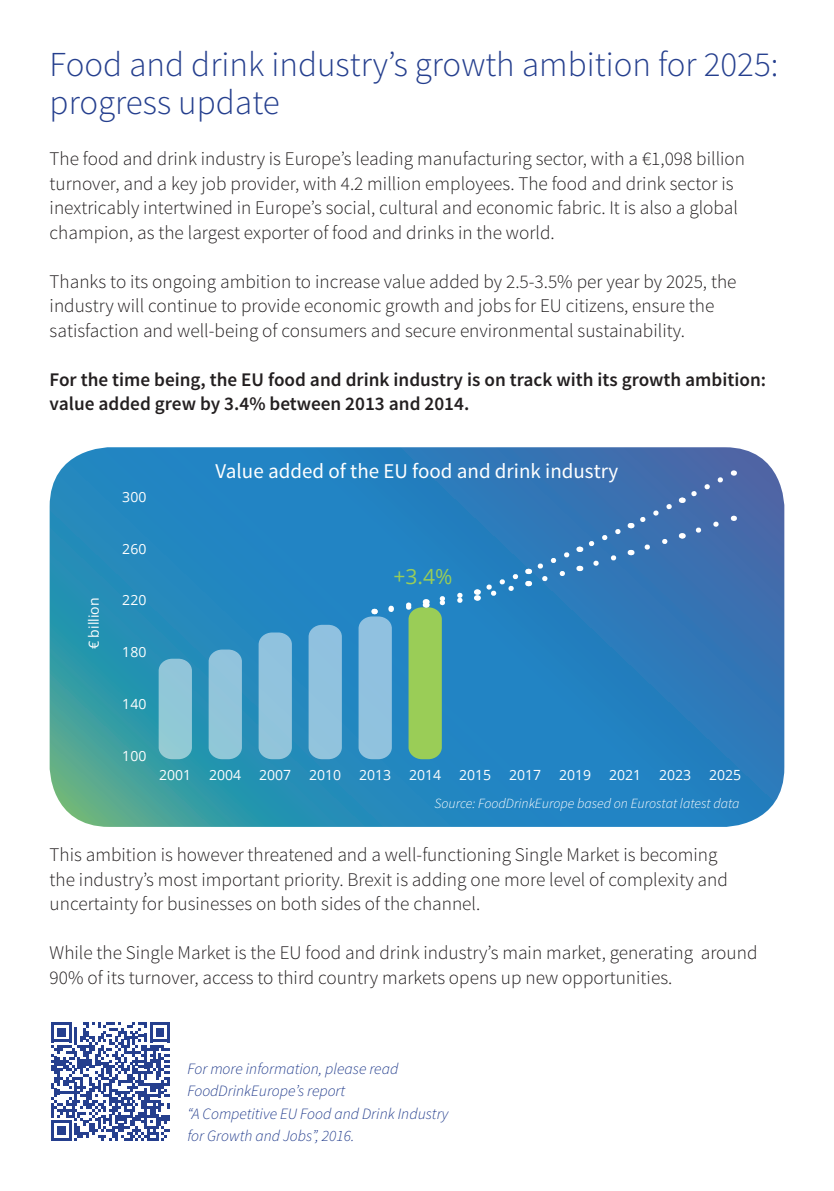
<style>
.page{position:relative;width:834px;height:1191px;background:#fff}
.page>*{position:absolute;margin:0;border:0;box-sizing:border-box;transform-origin:0 0}
.t1{font:300 35px/38.5px "Source Sans Pro";color:#253f8e}
.t2{font:21px "Source Sans Pro";color:#fff}
.t3{font:21px "Open Sans";color:#8bc63e}
.t4{font:300 19.25px/24.5px "Source Sans Pro";color:#231f20}
.t5{font:600 19.25px/24.5px "Source Sans Pro";color:#231f20}
.t6{font:italic 300 15.75px/22.6px "Source Sans Pro";color:#253f8e}
.t7{font:14px "Open Sans";color:#fff}
.t8{font:italic 300 14px "Source Sans Pro";color:#fff}
</style>
<div class="page">
<svg style="left:50px;top:447px;width:734px;height:380px;background:#2a85b9"></svg>
<svg style="left:308px;top:625px;width:34px;height:134px;background:#8bbfdc"></svg>
<svg style="left:258px;top:632px;width:34px;height:127px;background:#8ac0da"></svg>
<svg style="left:208px;top:649px;width:34px;height:110px;background:#8ac1d7"></svg>
<div style="left:159px;top:658px;width:33px;height:101px;background:#90c7d7"></div>
<svg style="left:358px;top:589px;width:108px;height:170px;background:#5fa7af"></svg>
<svg style="left:476px;top:473px;width:251px;height:129px;background:#3878b6"></svg>
<svg style="left:51px;top:1022px;width:119px;height:118px"></svg>
<h1 class="t1" style="left:50px;top:45px;width:730px">Food and drink industry’s growth ambition for 2025: progress update</h1>
<p class="t4" style="left:50px;top:147px;width:697px">The food and drink industry is Europe’s leading manufacturing sector, with a €1,098 billion turnover, and a key job provider, with 4.2 million employees. The food and drink sector is inextricably intertwined in Europe’s social, cultural and economic fabric. It is also a global champion, as the largest exporter of food and drinks in the world.</p>
<p class="t4" style="left:50px;top:269px;width:688px">Thanks to its ongoing ambition to increase value added by 2.5-3.5% per year by 2025, the industry will continue to provide economic growth and jobs for EU citizens, ensure the satisfaction and well-being of consumers and secure environmental sustainability.</p>
<p class="t5" style="left:50px;top:368px;width:717px">For the time being, the EU food and drink industry is on track with its growth ambition: value added grew by 3.4% between 2013 and 2014.</p>
<p class="t7" style="left:84px;top:649px;width:53px;rotate:-90deg">€ billion</p>
<p class="t7" style="left:122px;top:487px;width:26px">300</p>
<p class="t7" style="left:122px;top:539px;width:26px">260</p>
<p class="t7" style="left:122px;top:591px;width:26px">220</p>
<p class="t7" style="left:122px;top:643px;width:26px">180</p>
<p class="t7" style="left:122px;top:694px;width:26px">140</p>
<p class="t7" style="left:122px;top:746px;width:26px">100</p>
<p class="t7" style="left:159px;top:765px;width:34px">2001</p>
<p class="t2" style="left:215px;top:457px;width:404px">Value added of the EU food and drink industry</p>
<p class="t3" style="left:393px;top:562px;width:60px">+3.4%</p>
<p class="t7" style="left:209px;top:765px;width:34px">2004</p>
<p class="t7" style="left:259px;top:765px;width:34px">2007</p>
<p class="t7" style="left:309px;top:765px;width:34px">2010</p>
<p class="t7" style="left:359px;top:765px;width:34px">2013</p>
<p class="t7" style="left:409px;top:765px;width:34px">2014</p>
<p class="t7" style="left:459px;top:765px;width:34px">2015</p>
<p class="t7" style="left:509px;top:765px;width:34px">2017</p>
<p class="t7" style="left:559px;top:765px;width:34px">2019</p>
<p class="t7" style="left:609px;top:765px;width:34px">2021</p>
<p class="t7" style="left:659px;top:765px;width:34px">2023</p>
<p class="t7" style="left:708px;top:765px;width:34px">2025</p>
<p class="t8" style="left:434px;top:794px;width:306px">Source: FoodDrinkEurope based on Eurostat latest data</p>
<p class="t4" style="left:50px;top:843px;width:679px">This ambition is however threatened and a well-functioning Single Market is becoming the industry’s most important priority. Brexit is adding one more level of complexity and uncertainty for businesses on both sides of the channel.</p>
<p class="t4" style="left:50px;top:941px;width:709px">While the Single Market is the EU food and drink industry’s main market, generating around<br>90% of its turnover, access to third country markets opens up new opportunities.</p>
<p class="t6" style="left:187px;top:1057px;width:262px">For more information, please read<br>FoodDrinkEurope’s report<br>“A Competitive EU Food and Drink Industry for Growth and Jobs”, 2016.</p>
</div>
